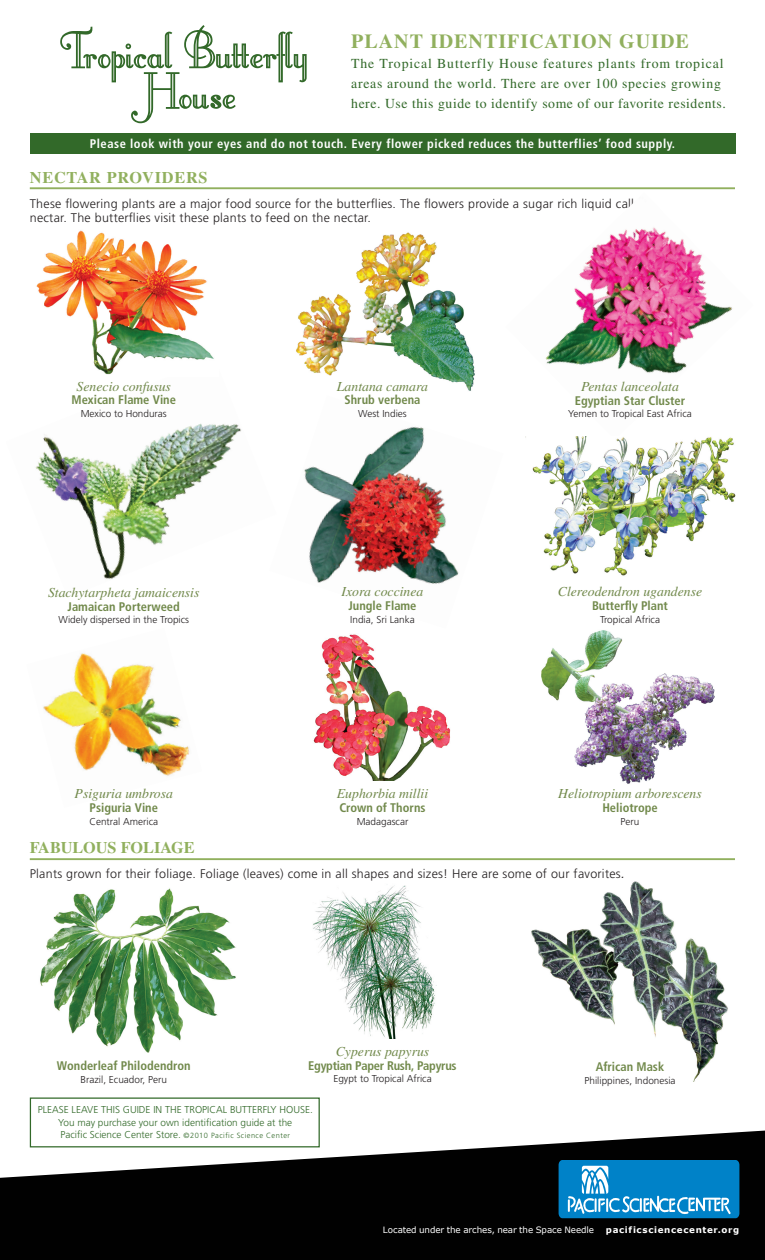
<style>
.page{position:relative;width:765px;height:1260px;background:#fff}
.page>*{position:absolute;margin:0;border:0;box-sizing:border-box;transform-origin:0 0}
.t1{font:700 20px "Times";letter-spacing:.05em;color:#91b05e}
.t2{font:700 16.25px "Times";letter-spacing:.05em;color:#91b05e}
.t3{font:700 16.25px "Times";color:#91b05e}
.t4{font:italic 13.75px "Times";color:#71894b}
.t5{font:13.75px/20px "Times";letter-spacing:.055em;color:#326929}
.t6{font:300 12.5px/13.8px "Frutiger";letter-spacing:.02em;color:#231f20}
.t7{font:700 condensed 12.5px "Frutiger";color:#71894b}
.t8{font:700 condensed 12.5px "Frutiger";letter-spacing:.04em;color:#fff}
.t9{font:700 condensed 12.5px "Frutiger";letter-spacing:-.02em;color:#71894b}
.t10{font:300 10px "Frutiger";color:#231f20}
.t11{font:300 10px/12.5px "Frutiger";color:#326929;text-align:center}
.t12{font:8.75px "Verdana";letter-spacing:-.01em;color:#fff}
.t13{font:700 8.75px "Verdana";letter-spacing:.075em;color:#fff}
.s1{font-style:italic;font-size:15px}
.s2{font-size:7.5px}
</style>
<div class="page">
<svg style="left:0;top:1131px;width:765px;height:129px;fill:#010101"></svg>
<svg style="left:559px;top:1160px;width:180px;height:58px;background:#2393cf"></svg>
<img style="left:313px;top:634px;width:138px;height:147px">
<img style="left:541px;top:630px;width:174px;height:154px">
<img style="left:40px;top:888px;width:196px;height:165px">
<img style="left:313px;top:885px;width:122px;height:154px">
<img style="left:531px;top:881px;width:197px;height:200px">
<img style="left:296px;top:232px;width:179px;height:159px">
<img style="left:304px;top:426px;width:155px;height:158px">
<img style="left:35px;top:423px;width:206px;height:156px">
<img style="left:43px;top:653px;width:147px;height:123px">
<img style="left:36px;top:230px;width:178px;height:145px">
<img style="left:525px;top:227px;width:208px;height:210px">
<img style="left:525px;top:437px;width:210px;height:139px">
<hr style="left:30px;top:187px;width:705px;height:2px;background:#91b05e">
<hr style="left:30px;top:858px;width:705px;height:2px;background:#91b05e">
<div style="left:30px;top:134px;width:705px;height:20px;background:#326929"></div>
<div style="left:30px;top:1098px;width:290px;height:49px;border:1px solid #326929"></div>
<svg style="left:60px;top:25px;width:247px;height:98px"></svg>
<p class="t1" style="left:351px;top:29px;width:339px">PLANT IDENTIFICATION GUIDE</p>
<p class="t5" style="left:351px;top:53px;width:376px">The Tropical Butterfly House features plants from tropical areas around the world. There are over 100 species growing here. Use this guide to identify some of our favorite residents.</p>
<p class="t8" style="left:90px;top:136px;width:587px">Please look with your eyes and do not touch. Every flower picked reduces the butterflies’ food supply.</p>
<p class="t2" style="left:30px;top:168px;width:179px">NECTAR PROVIDERS</p>
<p class="t6" style="left:30px;top:197px;width:619px">These flowering plants are a major food source for the butterflies. The flowers provide a sugar rich liquid called nectar. The butterflies visit these plants to feed on the nectar.</p>
<p class="t4" style="left:77px;top:378px;width:96px">Senecio confusus</p>
<p class="t7" style="left:72px;top:393px;width:106px">Mexican Flame Vine</p>
<p class="t10" style="left:81px;top:408px;width:88px">Mexico to Honduras</p>
<p class="t4" style="left:337px;top:378px;width:93px">Lantana camara</p>
<p class="t7" style="left:345px;top:393px;width:77px">Shrub verbena</p>
<p class="t10" style="left:358px;top:408px;width:50px">West Indies</p>
<p class="t4" style="left:581px;top:379px;width:99px">Pentas lanceolata</p>
<p class="t7" style="left:575px;top:393px;width:112px">Egyptian Star Cluster</p>
<p class="t10" style="left:568px;top:408px;width:125px">Yemen to Tropical East Africa</p>
<p class="t4" style="left:48px;top:585px;width:153px">Stachytarpheta jamaicensis</p>
<p class="t7" style="left:68px;top:599px;width:114px">Jamaican Porterweed</p>
<p class="t10" style="left:58px;top:614px;width:132px">Widely dispersed in the Tropics</p>
<p class="t4" style="left:342px;top:584px;width:83px">Ixora coccinea</p>
<p class="t7" style="left:348px;top:598px;width:70px">Jungle Flame</p>
<p class="t10" style="left:350px;top:614px;width:66px">India, Sri Lanka</p>
<p class="t4" style="left:558px;top:584px;width:146px">Clereodendron ugandense</p>
<p class="t7" style="left:592px;top:598px;width:77px">Butterfly Plant</p>
<p class="t10" style="left:600px;top:614px;width:61px">Tropical Africa</p>
<p class="t4" style="left:75px;top:786px;width:100px">Psiguria umbrosa</p>
<p class="t7" style="left:90px;top:800px;width:70px">Psiguria Vine</p>
<p class="t10" style="left:89px;top:816px;width:70px">Central America</p>
<p class="t4" style="left:337px;top:786px;width:93px">Euphorbia millii</p>
<p class="t7" style="left:339px;top:800px;width:88px">Crown of Thorns</p>
<p class="t10" style="left:357px;top:816px;width:53px">Madagascar</p>
<p class="t4" style="left:558px;top:786px;width:145px">Heliotropium arborescens</p>
<p class="t7" style="left:602px;top:800px;width:57px">Heliotrope</p>
<p class="t10" style="left:621px;top:816px;width:20px">Peru</p>
<p class="t3" style="left:30px;top:838px;width:166px">FABULOUS FOLIAGE</p>
<p class="t6" style="left:30px;top:867px;width:597px">Plants grown for their foliage. Foliage (leaves) come in all shapes and sizes! Here are some of our favorites<span class="s1">.</span></p>
<p class="t7" style="left:57px;top:1058px;width:135px">Wonderleaf Philodendron</p>
<p class="t10" style="left:81px;top:1073px;width:88px">Brazil, Ecuador, Peru</p>
<p class="t4" style="left:336px;top:1044px;width:95px">Cyperus papyrus</p>
<p class="t9" style="left:308px;top:1058px;width:150px">Egyptian Paper Rush, Papyrus</p>
<p class="t10" style="left:333px;top:1073px;width:100px">Egypt to Tropical Africa</p>
<p class="t11" style="left:38px;top:1104px;width:277px">PLEASE LEAVE THIS GUIDE IN THE TROPICAL BUTTERFLY HOUSE.<br>You may purchase your own identification guide at the<br>Pacific Science Center Store. <span class="s2">©2010 Pacific Science Center</span></p>
<p class="t7" style="left:596px;top:1060px;width:70px">African Mask</p>
<p class="t10" style="left:584px;top:1075px;width:93px">Philippines, Indonesia</p>
<p class="t12" style="left:383px;top:1225px;width:213px">Located under the arches, near the Space Needle</p>
<p class="t13" style="left:606px;top:1225px;width:135px">pacificsciencecenter.org</p>
</div>
